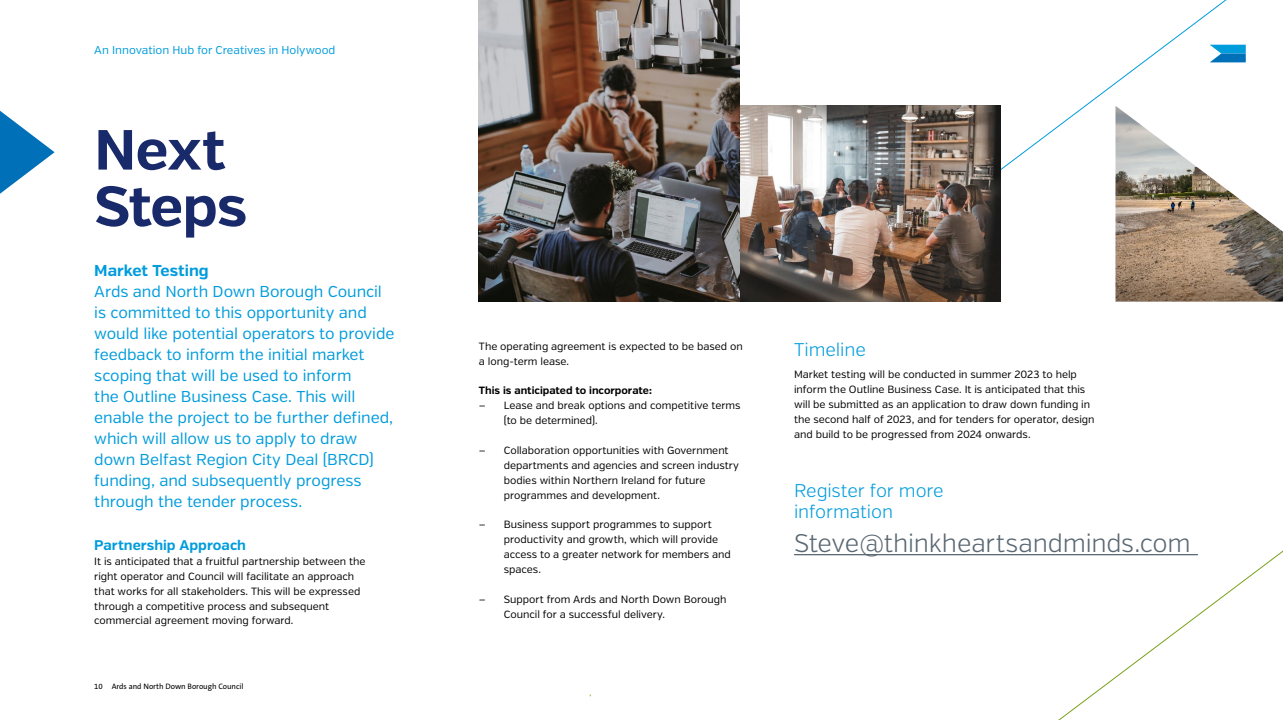
<style>
.page{position:relative;width:1283px;height:720px;background:#fff}
.page>*{position:absolute;margin:0;border:0;box-sizing:border-box;transform-origin:0 0}
.t1{font:700 56.44px "Verb";letter-spacing:-.015em;color:#192a6b}
.t2{font:300 25.38px "Verb";letter-spacing:-.01em;color:#596772}
.t3{font:300 18.38px/21px "Verb";letter-spacing:-.005em;color:#009cdc}
.t4{font:15.75px/21px "Verb";letter-spacing:-.005em;color:#009cdc}
.t5{font:700 15.75px "Verb";color:#009cdc}
.t6{font:700 14px "Verb";color:#009cdc}
.t7{font:11.38px "Verb";color:#009cdc}
.t8{font:10.5px/14.9px "Verb";letter-spacing:-.005em;color:#000}
.t9{font:700 10.5px "Verb";color:#000}
.t10{font:7.88px "The Sans B5 Plain";color:#000}
</style>
<div class="page">
<svg style="left:0;top:111px;width:55px;height:83px"></svg>
<hr style="left:794px;top:553px;width:403px;height:2px;background:#596772">
<svg style="left:1026px;top:301px;width:256px;height:418px"></svg>
<svg style="left:956px;top:0;width:290px;height:203px"></svg>
<img style="left:1115px;top:106px;width:167px;height:195px">
<svg style="left:1209px;top:45px;width:36px;height:17px"></svg>
<img style="left:739px;top:106px;width:261px;height:195px">
<img style="left:479px;top:0;width:260px;height:301px">
<p class="t7" style="left:94px;top:43px;width:243px">An Innovation Hub for Creatives in Holywood</p>
<p class="t1" style="left:94px;top:115px;width:133px">Next</p>
<p class="t1" style="left:94px;top:172px;width:154px">Steps</p>
<p class="t5" style="left:94px;top:260px;width:116px">Market Testing</p>
<p class="t4" style="left:94px;top:281px;width:302px">Ards and North Down Borough Council is committed to this opportunity and would like potential operators to provide feedback to inform the initial market scoping that will be used to inform<br>the Outline Business Case. This will enable the project to be further defined, which will allow us to apply to draw down Belfast Region City Deal (BRCD) funding, and subsequently progress through the tender process.</p>
<p class="t8" style="left:479px;top:338px;width:265px">The operating agreement is expected to be based on a long-term lease.</p>
<p class="t9" style="left:479px;top:384px;width:174px">This is anticipated to incorporate:</p>
<p class="t8" style="left:504px;top:398px;width:238px;text-indent:-25px">— Lease and break options and competitive terms (to be determined).</p>
<p class="t8" style="left:504px;top:442px;width:237px;text-indent:-25px">— Collaboration opportunities with Government departments and agencies and screen industry bodies within Northern Ireland for future programmes and development.</p>
<p class="t8" style="left:504px;top:517px;width:229px;text-indent:-25px">— Business support programmes to support productivity and growth, which will provide access to a greater network for members and spaces.</p>
<p class="t8" style="left:504px;top:591px;width:224px;text-indent:-25px">— Support from Ards and North Down Borough<br>Council for a successful delivery.</p>
<p class="t3" style="left:794px;top:339px;width:73px">Timeline</p>
<p class="t8" style="left:794px;top:367px;width:302px">Market testing will be conducted in summer 2023 to help inform the Outline Business Case. It is anticipated that this will be submitted as an application to draw down funding in the second half of 2023, and for tenders for operator, design and build to be progressed from 2024 onwards.</p>
<p class="t3" style="left:794px;top:480px;width:151px">Register for more information</p>
<p class="t6" style="left:94px;top:536px;width:153px">Partnership Approach</p>
<p class="t2" style="left:794px;top:528px;width:398px">Steve@thinkheartsandminds.com</p>
<p class="t8" style="left:94px;top:553px;width:273px">It is anticipated that a fruitful partnership between the right operator and Council will facilitate an approach that works for all stakeholders. This will be expressed through a competitive process and subsequent commercial agreement moving forward.</p>
<p class="t10" style="left:94px;top:681px;width:10px">10</p>
<p class="t10" style="left:112px;top:681px;width:133px">Ards and North Down Borough Council</p>
</div>
